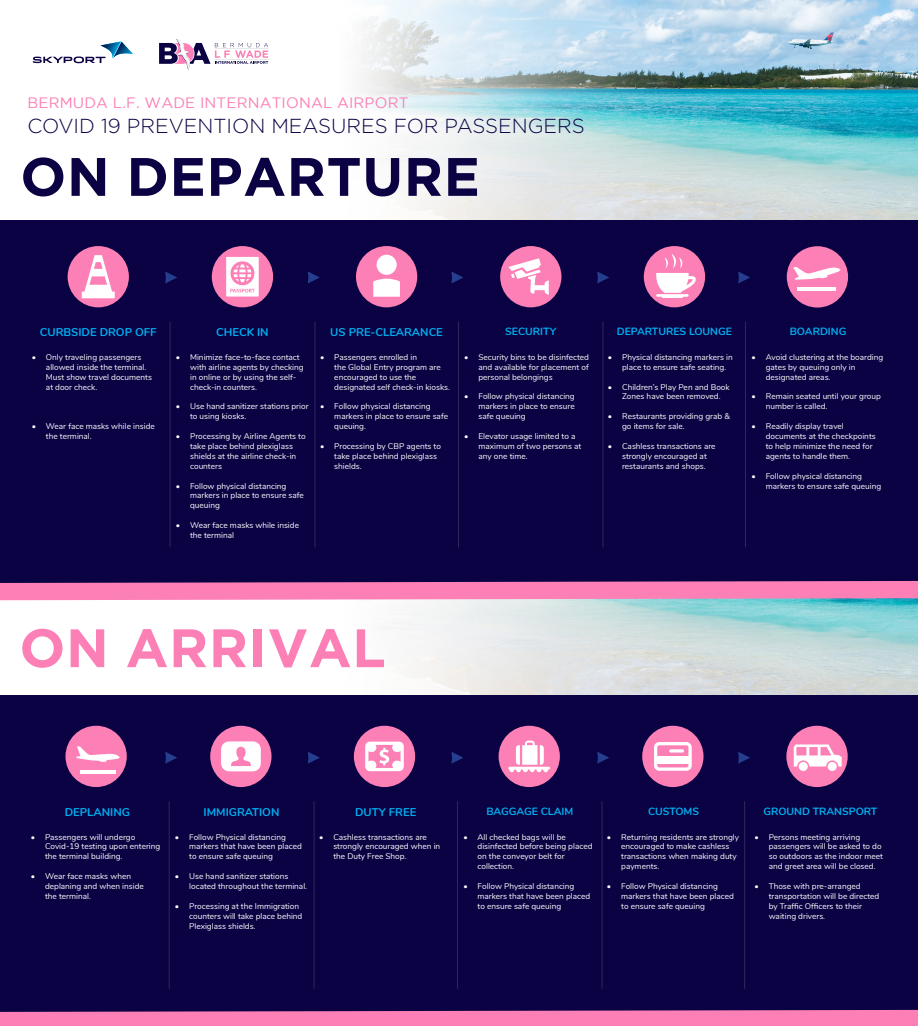
<style>
.page{position:relative;width:918px;height:1026px;background:#fff}
.page>*{position:absolute;margin:0;border:0;box-sizing:border-box;transform-origin:0 0}
.t1{font:700 54px "Gotham";letter-spacing:.015em;color:#0a0243}
.t2{font:700 54px "Gotham";letter-spacing:.015em;color:#fc7fb5}
.t3{font:300 20.25px "Gotham";color:#0a0243}
.t4{font:15px "Gotham";letter-spacing:.01em;color:#fc7fb5}
.t5{font:700 11.25px "Nunito";color:#00aeef}
.t6{font:700 10.5px "Nunito";color:#00aeef}
.t7{font:8.25px/9.9px "Nunito";color:#fff}
</style>
<div class="page">
<div style="left:0;top:218px;width:918px;height:376px;background:#0a0243"></div>
<img style="left:0;top:0;width:918px;height:219px">
<svg style="left:33px;top:42px;width:100px;height:21px"></svg>
<img style="left:100px;top:42px;width:13px;height:17px">
<img style="left:113px;top:42px;width:20px;height:17px">
<svg style="left:159px;top:39px;width:109px;height:31px"></svg>
<hr style="left:170px;top:322px;width:1px;height:225px;background:#2f285b">
<hr style="left:458px;top:322px;width:1px;height:225px;background:#2f285b">
<hr style="left:315px;top:322px;width:1px;height:225px;background:#2f285b">
<hr style="left:603px;top:322px;width:1px;height:225px;background:#2f285b">
<hr style="left:745px;top:322px;width:1px;height:225px;background:#2f285b">
<div style="left:68px;top:246px;width:61px;height:61px;background:#fc7fb5;border-radius:50%"></div>
<svg style="left:82px;top:255px;width:33px;height:43px"></svg>
<div style="left:212px;top:246px;width:61px;height:61px;background:#fc7fb5;border-radius:50%"></div>
<svg style="left:226px;top:257px;width:33px;height:40px"></svg>
<div style="left:356px;top:246px;width:61px;height:61px;background:#fc7fb5;border-radius:50%"></div>
<div style="left:377px;top:255px;width:20px;height:20px;background:#fff;border-radius:50%"></div>
<svg style="left:373px;top:279px;width:27px;height:18px"></svg>
<div style="left:500px;top:246px;width:61px;height:61px;background:#fc7fb5;border-radius:50%"></div>
<svg style="left:508px;top:258px;width:41px;height:37px"></svg>
<div style="left:644px;top:246px;width:61px;height:61px;background:#fc7fb5;border-radius:50%"></div>
<hr style="left:656px;top:294px;width:33px;height:3px;background:#fff">
<hr style="left:662px;top:295px;width:21px;height:3px;background:#fff">
<svg style="left:656px;top:253px;width:40px;height:40px"></svg>
<div style="left:0;top:693px;width:918px;height:321px;background:#0a0243"></div>
<img style="left:0;top:600px;width:918px;height:94px">
<hr style="left:169px;top:801px;width:1px;height:188px;background:#2f285b">
<hr style="left:457px;top:801px;width:1px;height:188px;background:#2f285b">
<hr style="left:314px;top:801px;width:1px;height:188px;background:#2f285b">
<hr style="left:602px;top:801px;width:1px;height:188px;background:#2f285b">
<hr style="left:744px;top:801px;width:1px;height:188px;background:#2f285b">
<svg style="left:0;top:1010px;width:918px;height:16px;background:#ee77ae"></svg>
<div style="left:65px;top:726px;width:62px;height:61px;background:#fc7fb5;border-radius:50%"></div>
<svg style="left:76px;top:746px;width:44px;height:16px"></svg>
<hr style="left:80px;top:770px;width:36px;height:3px;background:#fff">
<div style="left:210px;top:726px;width:62px;height:61px;background:#fc7fb5;border-radius:50%"></div>
<svg style="left:221px;top:741px;width:40px;height:30px"></svg>
<div style="left:354px;top:726px;width:61px;height:61px;background:#fc7fb5;border-radius:50%"></div>
<svg style="left:365px;top:742px;width:39px;height:29px"></svg>
<div style="left:499px;top:726px;width:61px;height:61px;background:#fc7fb5;border-radius:50%"></div>
<hr style="left:508px;top:767px;width:42px;height:3px;background:#fff">
<svg style="left:509px;top:741px;width:39px;height:31px"></svg>
<div style="left:642px;top:726px;width:62px;height:61px;background:#fc7fb5;border-radius:50%"></div>
<svg style="left:654px;top:742px;width:38px;height:29px"></svg>
<svg style="left:669px;top:749px;width:15px;height:4px"></svg>
<div style="left:656px;top:756px;width:34px;height:8px;background:#fff"></div>
<div style="left:786px;top:726px;width:62px;height:61px;background:#fc7fb5;border-radius:50%"></div>
<svg style="left:794px;top:744px;width:48px;height:22px"></svg>
<div style="left:828px;top:762px;width:9px;height:9px;background:#fff;border-radius:50%"></div>
<div style="left:799px;top:762px;width:9px;height:9px;background:#fff;border-radius:50%"></div>
<svg style="left:0;top:581px;width:918px;height:19px;background:#eb7cb0"></svg>
<svg style="left:165px;top:752px;width:12px;height:12px"></svg>
<svg style="left:165px;top:271px;width:12px;height:12px"></svg>
<svg style="left:308px;top:752px;width:12px;height:12px"></svg>
<svg style="left:308px;top:271px;width:12px;height:12px"></svg>
<svg style="left:451px;top:752px;width:12px;height:12px"></svg>
<svg style="left:451px;top:271px;width:12px;height:12px"></svg>
<svg style="left:597px;top:752px;width:12px;height:12px"></svg>
<svg style="left:597px;top:271px;width:12px;height:12px"></svg>
<svg style="left:738px;top:752px;width:12px;height:12px"></svg>
<svg style="left:738px;top:271px;width:12px;height:12px"></svg>
<div style="left:787px;top:246px;width:61px;height:62px;background:#fc7fb5;border-radius:50%"></div>
<svg style="left:793px;top:267px;width:48px;height:13px"></svg>
<hr style="left:797px;top:287px;width:38px;height:4px;background:#fff">
<p class="t4" style="left:28px;top:94px;width:382px">BERMUDA L.F. WADE INTERNATIONAL AIRPORT</p>
<p class="t3" style="left:28px;top:115px;width:559px">COVID 19 PREVENTION MEASURES FOR PASSENGERS</p>
<p class="t1" style="left:20px;top:146px;width:461px">ON DEPARTURE</p>
<p class="t5" style="left:40px;top:324px;width:118px">CURBSIDE DROP OFF</p>
<p class="t5" style="left:216px;top:324px;width:54px">CHECK IN</p>
<p class="t5" style="left:330px;top:324px;width:114px">US PRE-CLEARANCE</p>
<p class="t6" style="left:505px;top:324px;width:53px">SECURITY</p>
<p class="t6" style="left:617px;top:324px;width:117px">DEPARTURES LOUNGE</p>
<p class="t6" style="left:790px;top:324px;width:58px">BOARDING</p>
<p class="t7" style="left:46px;top:352px;width:108px;text-indent:-14px">• Only traveling passengers allowed inside the terminal.<br>Must show travel documents at door check.</p>
<p class="t7" style="left:46px;top:421px;width:110px;text-indent:-14px">• Wear face masks while inside the terminal.</p>
<p class="t7" style="left:190px;top:352px;width:115px;text-indent:-14px">• Minimize face-to-face contact with airline agents by checking in online or by using the self&shy;check-in counters.</p>
<p class="t7" style="left:190px;top:401px;width:120px;text-indent:-14px">• Use hand sanitizer stations prior to using kiosks.</p>
<p class="t7" style="left:190px;top:431px;width:117px;text-indent:-14px">• Processing by Airline Agents to take place behind plexiglass shields at the airline check-in counters</p>
<p class="t7" style="left:190px;top:480px;width:115px;text-indent:-14px">• Follow physical distancing markers in place to ensure safe queuing</p>
<p class="t7" style="left:190px;top:520px;width:110px;text-indent:-14px">• Wear face masks while inside the terminal</p>
<p class="t7" style="left:334px;top:352px;width:117px;text-indent:-14px">• Passengers enrolled in<br>the Global Entry program are encouraged to use the designated self check-in kiosks.</p>
<p class="t7" style="left:334px;top:401px;width:115px;text-indent:-14px">• Follow physical distancing markers in place to ensure safe queuing.</p>
<p class="t7" style="left:334px;top:441px;width:108px;text-indent:-14px">• Processing by CBP agents to take place behind plexiglass shields.</p>
<p class="t7" style="left:479px;top:352px;width:112px;text-align:justify;text-indent:-14px">• Security bins to be disinfected and available for placement of personal belongings</p>
<p class="t7" style="left:479px;top:391px;width:98px;text-align:justify;text-indent:-14px">• Follow physical distancing markers in place to ensure safe queuing</p>
<p class="t7" style="left:479px;top:431px;width:104px;text-indent:-14px">• Elevator usage limited to a maximum of two persons at any one time.</p>
<p class="t7" style="left:622px;top:352px;width:112px;text-indent:-14px">• Physical distancing markers in place to ensure safe seating.</p>
<p class="t7" style="left:622px;top:381px;width:109px;text-indent:-14px">• Children’s Play Pen and Book<br>Zones have been removed.</p>
<p class="t7" style="left:622px;top:411px;width:109px;text-indent:-14px">• Restaurants providing grab &amp; go items for sale.</p>
<p class="t7" style="left:622px;top:441px;width:95px;text-indent:-14px">• Cashless transactions are strongly encouraged at restaurants and shops.</p>
<p class="t7" style="left:766px;top:352px;width:119px;text-indent:-14px">• Avoid clustering at the boarding gates by queuing only in designated areas.</p>
<p class="t7" style="left:766px;top:391px;width:117px;text-indent:-14px">• Remain seated until your group number is called.</p>
<p class="t7" style="left:766px;top:421px;width:111px;text-indent:-14px">• Readily display travel documents at the checkpoints to help minimize the need for agents to handle them.</p>
<p class="t7" style="left:766px;top:470px;width:117px;text-indent:-14px">• Follow physical distancing markers to ensure safe queuing</p>
<p class="t2" style="left:19px;top:617px;width:368px">ON ARRIVAL</p>
<p class="t5" style="left:65px;top:804px;width:67px">DEPLANING</p>
<p class="t5" style="left:204px;top:804px;width:77px">IMMIGRATION</p>
<p class="t5" style="left:355px;top:804px;width:63px">DUTY FREE</p>
<p class="t6" style="left:486px;top:804px;width:88px">BAGGAGE CLAIM</p>
<p class="t6" style="left:648px;top:804px;width:53px">CUSTOMS</p>
<p class="t6" style="left:763px;top:804px;width:116px">GROUND TRANSPORT</p>
<p class="t7" style="left:45px;top:831px;width:117px;text-indent:-14px">• Passengers will undergo<br>Covid-19 testing upon entering the terminal building.</p>
<p class="t7" style="left:45px;top:871px;width:100px;text-indent:-14px">• Wear face masks when deplaning and when inside the terminal.</p>
<p class="t7" style="left:189px;top:831px;width:114px;text-indent:-14px">• Follow Physical distancing markers that have been placed to ensure safe queuing</p>
<p class="t7" style="left:189px;top:871px;width:119px;text-indent:-14px">• Use hand sanitizer stations located throughout the terminal.</p>
<p class="t7" style="left:189px;top:901px;width:115px;text-indent:-14px">• Processing at the Immigration counters will take place behind<br>Plexiglass shields.</p>
<p class="t7" style="left:333px;top:831px;width:108px;text-indent:-14px">• Cashless transactions are strongly encouraged when in</p>
<p class="t7" style="left:333px;top:851px;width:74px">the Duty Free Shop.</p>
<p class="t7" style="left:478px;top:831px;width:116px;text-indent:-14px">• All checked bags will be disinfected before being placed on the conveyor belt for collection.</p>
<p class="t7" style="left:478px;top:881px;width:114px;text-indent:-14px">• Follow Physical distancing markers that have been placed to ensure safe queuing</p>
<p class="t7" style="left:621px;top:831px;width:119px;text-indent:-14px">• Returning residents are strongly encouraged to make cashless transactions when making duty payments.</p>
<p class="t7" style="left:621px;top:881px;width:114px;text-indent:-14px">• Follow Physical distancing markers that have been placed to ensure safe queuing</p>
<p class="t7" style="left:769px;top:831px;width:116px;text-indent:-14px">• Persons meeting arriving passengers will be asked to do so outdoors as the indoor meet and greet area will be closed.</p>
<p class="t7" style="left:769px;top:881px;width:112px;text-indent:-14px">• Those with pre-arranged transportation will be directed by Traffic Officers to their waiting drivers.</p>
</div>
